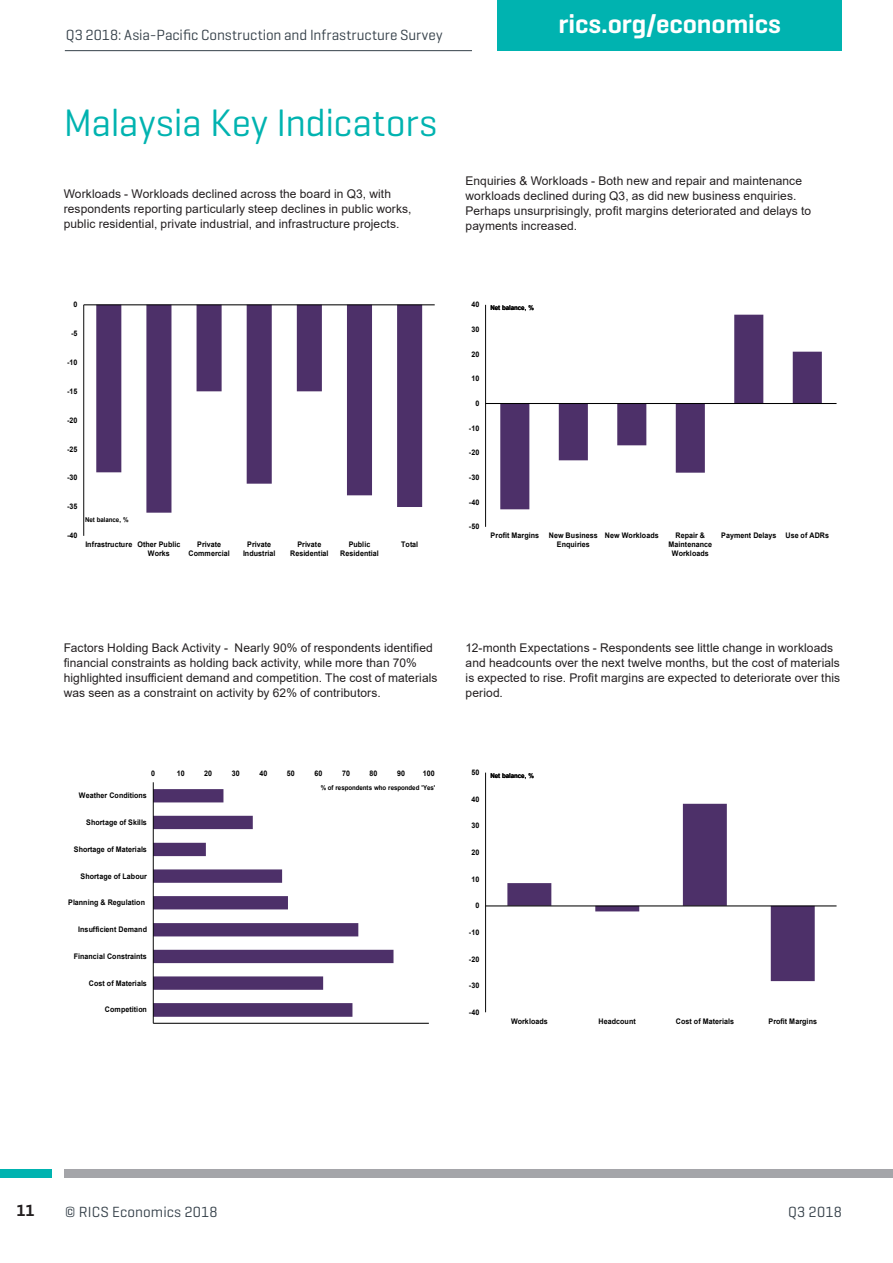
<style>
.page{position:relative;width:893px;height:1263px;background:#fff}
.page>*{position:absolute;margin:0;border:0;box-sizing:border-box;transform-origin:0 0}
.Main_Header{font:39px "Geogrotesque";letter-spacing:-.01em;color:#00b3b0}
.t1{font:600 27px "Geogrotesque";letter-spacing:-.005em;color:#fff}
.t2{font:600 16.5px "Geogrotesque";color:#231f20}
.t3{font:15px "Geogrotesque";letter-spacing:.005em;color:#36414a}
.Chart_description_te{font:12px/15px "Arial";letter-spacing:.005em;color:#231f20}
.t4{font:700 7.65px/9px "Arial";letter-spacing:.01em;color:#000;text-align:center;scale:.93 1}
.t5{font:700 6.6px "Arial";letter-spacing:-.01em;color:#000;scale:.93 1}
</style>
<div class="page">
<div style="left:497px;top:0;width:345px;height:51px;background:#00b3b0"></div>
<hr style="left:65px;top:50px;width:407px;height:1px;background:#36414a">
<div style="left:0;top:1169px;width:51px;height:9px;background:#00b3b0"></div>
<div style="left:64px;top:1169px;width:829px;height:9px;background:#a4a5a9"></div>
<svg style="left:96px;top:306px;width:326px;height:207px"></svg>
<hr style="left:83px;top:305px;width:1px;height:231px;background:#000">
<hr style="left:84px;top:305px;width:351px;height:1px;background:#000">
<svg style="left:154px;top:789px;width:239px;height:228px"></svg>
<hr style="left:153px;top:1023px;width:276px;height:1px;background:#000">
<hr style="left:153px;top:782px;width:1px;height:241px;background:#000">
<svg style="left:500px;top:315px;width:322px;height:194px"></svg>
<hr style="left:485px;top:305px;width:1px;height:222px;background:#000">
<hr style="left:486px;top:403px;width:350px;height:1px;background:#000">
<svg style="left:507px;top:804px;width:308px;height:177px"></svg>
<hr style="left:485px;top:773px;width:1px;height:239px;background:#000">
<hr style="left:486px;top:906px;width:350px;height:1px;background:#000">
<p class="t3" style="left:66px;top:25px;width:378px">Q3 2018: Asia-Pacific Construction and Infrastructure Survey</p>
<h2 class="t1" style="left:559px;top:7px;width:224px">rics.org/economics</h2>
<p class="Main_Header" style="left:64px;top:98px;width:375px">Malaysia Key Indicators</p>
<p class="Chart_description_te" style="left:64px;top:187px;width:349px">Workloads - Workloads declined across the board in Q3, with respondents reporting particularly steep declines in public works, public residential, private industrial, and infrastructure projects.</p>
<p class="Chart_description_te" style="left:466px;top:173px;width:347px">Enquiries &amp; Workloads - Both new and repair and maintenance workloads declined during Q3, as did new business enquiries.<br>Perhaps unsurprisingly, profit margins deteriorated and delays to payments increased.</p>
<p class="t4" style="left:74px;top:300px;width:6px">0</p>
<p class="t4" style="left:71px;top:329px;width:8px">-5</p>
<p class="t4" style="left:67px;top:358px;width:13px">-10</p>
<p class="t4" style="left:67px;top:387px;width:13px">-15</p>
<p class="t4" style="left:67px;top:416px;width:13px">-20</p>
<p class="t4" style="left:67px;top:444px;width:13px">-25</p>
<p class="t4" style="left:67px;top:473px;width:13px">-30</p>
<p class="t4" style="left:67px;top:502px;width:13px">-35</p>
<p class="t4" style="left:67px;top:531px;width:13px">-40</p>
<p class="t5" style="left:85px;top:515px;width:48px">Net balance, %</p>
<p class="t4" style="left:148px;top:540px;width:36px;text-align:left;text-indent:-63px">Infrastructure Other Public<br>Works</p>
<p class="t4" style="left:188px;top:540px;width:46px">Private<br>Commercial</p>
<p class="t4" style="left:243px;top:540px;width:37px">Private<br>Industrial</p>
<p class="t4" style="left:290px;top:540px;width:43px">Private<br>Residential</p>
<p class="t4" style="left:340px;top:540px;width:43px">Public<br>Residential</p>
<p class="t4" style="left:401px;top:540px;width:20px">Total</p>
<p class="t4" style="left:471px;top:300px;width:10px">40</p>
<p class="t4" style="left:471px;top:325px;width:10px">30</p>
<p class="t4" style="left:471px;top:349px;width:10px">20</p>
<p class="t4" style="left:471px;top:374px;width:10px">10</p>
<p class="t4" style="left:475px;top:399px;width:6px">0</p>
<p class="t4" style="left:469px;top:423px;width:13px">-10</p>
<p class="t4" style="left:469px;top:448px;width:13px">-20</p>
<p class="t4" style="left:469px;top:473px;width:13px">-30</p>
<p class="t4" style="left:469px;top:497px;width:13px">-40</p>
<p class="t4" style="left:469px;top:522px;width:13px">-50</p>
<p class="t5" style="left:490px;top:303px;width:48px">Net balance, %</p>
<p class="t4" style="left:491px;top:531px;width:54px">Profit Margins</p>
<p class="t4" style="left:549px;top:531px;width:54px">New Business<br>Enquiries</p>
<p class="t4" style="left:605px;top:531px;width:59px">New Workloads</p>
<p class="t4" style="left:668px;top:531px;width:48px">Repair &amp;<br>Maintenance<br>Workloads</p>
<p class="t4" style="left:721px;top:531px;width:118px">Payment Delays Use of ADRs</p>
<p class="Chart_description_te" style="left:64px;top:640px;width:375px">Factors Holding Back Activity - Nearly 90% of respondents identified financial constraints as holding back activity, while more than 70% highlighted insufficient demand and competition. The cost of materials was seen as a constraint on activity by 62% of contributors.</p>
<p class="Chart_description_te" style="left:466px;top:640px;width:376px">12-month Expectations - Respondents see little change in workloads and headcounts over the next twelve months, but the cost of materials is expected to rise. Profit margins are expected to deteriorate over this period.</p>
<p class="t4" style="left:151px;top:768px;width:6px">0</p>
<p class="t4" style="left:177px;top:768px;width:10px">10</p>
<p class="t4" style="left:204px;top:768px;width:10px">20</p>
<p class="t4" style="left:232px;top:768px;width:10px">30</p>
<p class="t4" style="left:259px;top:768px;width:10px">40</p>
<p class="t4" style="left:287px;top:768px;width:10px">50</p>
<p class="t4" style="left:314px;top:768px;width:10px">60</p>
<p class="t4" style="left:342px;top:768px;width:10px">70</p>
<p class="t4" style="left:370px;top:768px;width:10px">80</p>
<p class="t4" style="left:397px;top:768px;width:10px">90</p>
<p class="t4" style="left:423px;top:768px;width:14px">100</p>
<p class="t4" style="left:471px;top:768px;width:10px">50</p>
<p class="t5" style="left:490px;top:771px;width:48px">Net balance, %</p>
<p class="t4" style="left:79px;top:791px;width:74px">Weather Conditions</p>
<p class="t5" style="left:321px;top:783px;width:125px">% of respondents who responded 'Yes'</p>
<p class="t4" style="left:471px;top:794px;width:10px">40</p>
<p class="t4" style="left:86px;top:818px;width:67px">Shortage of Skills</p>
<p class="t4" style="left:471px;top:821px;width:10px">30</p>
<p class="t4" style="left:74px;top:845px;width:80px">Shortage of Materials</p>
<p class="t4" style="left:471px;top:848px;width:10px">20</p>
<p class="t4" style="left:81px;top:871px;width:73px">Shortage of Labour</p>
<p class="t4" style="left:471px;top:874px;width:10px">10</p>
<p class="t4" style="left:68px;top:898px;width:84px">Planning &amp; Regulation</p>
<p class="t4" style="left:475px;top:901px;width:6px">0</p>
<p class="t4" style="left:78px;top:925px;width:76px">Insufficient Demand</p>
<p class="t4" style="left:469px;top:928px;width:13px">-10</p>
<p class="t4" style="left:74px;top:952px;width:80px">Financial Constraints</p>
<p class="t4" style="left:469px;top:954px;width:13px">-20</p>
<p class="t4" style="left:89px;top:978px;width:64px">Cost of Materials</p>
<p class="t4" style="left:469px;top:981px;width:13px">-30</p>
<p class="t4" style="left:105px;top:1005px;width:47px">Competition</p>
<p class="t4" style="left:469px;top:1008px;width:13px">-40</p>
<p class="t4" style="left:511px;top:1017px;width:41px">Workloads</p>
<p class="t4" style="left:599px;top:1017px;width:42px">Headcount</p>
<p class="t4" style="left:676px;top:1017px;width:64px">Cost of Materials</p>
<p class="t4" style="left:768px;top:1017px;width:54px">Profit Margins</p>
<h3 class="t2" style="left:16px;top:1200px;width:20px">11</h3>
<p class="t3" style="left:65px;top:1202px;width:154px">© RICS Economics 2018</p>
<p class="t3" style="left:788px;top:1202px;width:55px">Q3 2018</p>
</div>
